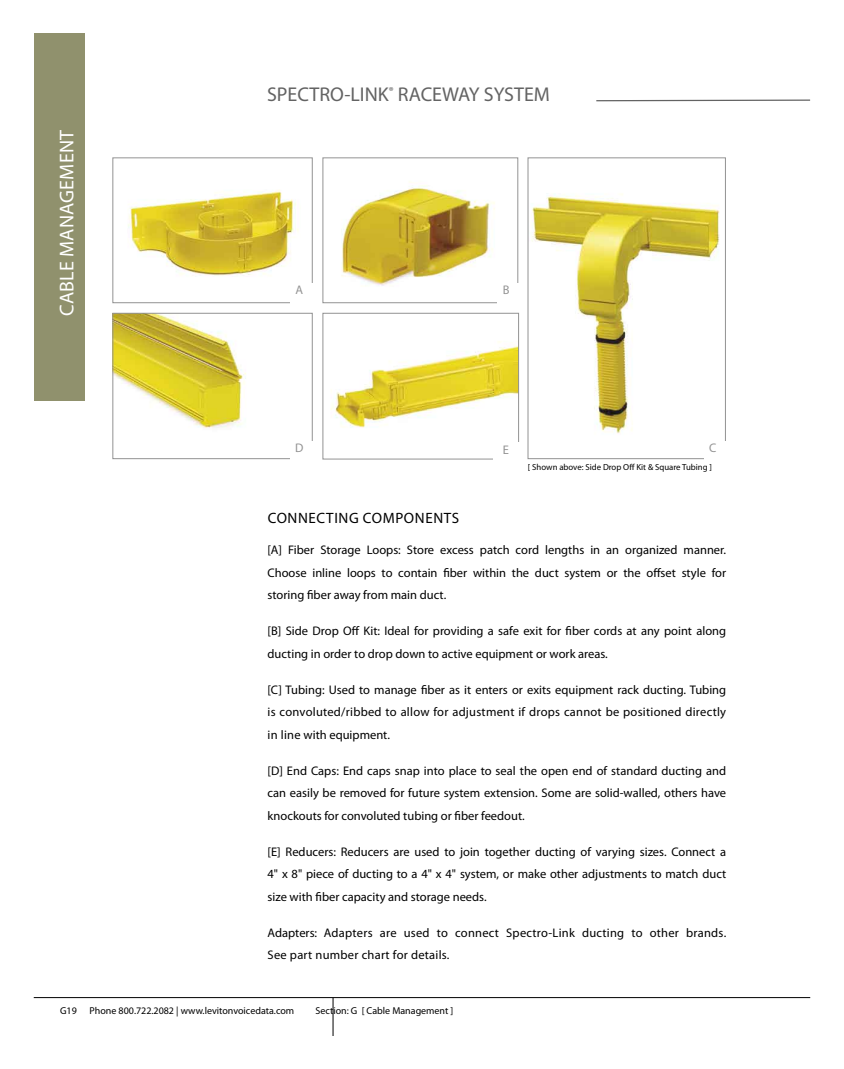
<style>
.page{position:relative;width:844px;height:1069px;background:#fff}
.page>*{position:absolute;margin:0;border:0;box-sizing:border-box;transform-origin:0 0}
.t1{font:20px "Frutiger";color:#636363}
.t2{font:300 20px "Frutiger";letter-spacing:.01em;color:#fff}
.t3{font:300 15px "Frutiger";letter-spacing:.04em;color:#000}
.t4{font:300 12.5px/22.5px "Frutiger";color:#000;text-align:justify}
.t5{font:300 12.5px/22.5px "Frutiger";letter-spacing:.02em;color:#000}
.t6{font:300 12.5px "Frutiger";color:#939393}
.t7{font:10px "Frutiger";color:#000}
.t8{font:300 10px "Frutiger";color:#000}
.t9{font:300 8.75px "Frutiger";color:#000}
.s1{font-weight:700}
.s2{font-weight:300}
.s3{font-weight:400}
</style>
<div class="page">
<img style="left:330px;top:341px;width:187px;height:87px">
<div style="left:322px;top:313px;width:197px;height:146px;border:1px solid #939393"></div>
<img style="left:128px;top:189px;width:171px;height:87px">
<div style="left:112px;top:158px;width:200px;height:145px;border:1px solid #939393"></div>
<img style="left:531px;top:194px;width:189px;height:239px">
<div style="left:528px;top:158px;width:198px;height:301px;border:1px solid #939393"></div>
<img style="left:341px;top:181px;width:154px;height:105px">
<div style="left:322px;top:158px;width:196px;height:145px;border:1px solid #939393"></div>
<img style="left:114px;top:315px;width:132px;height:113px">
<div style="left:112px;top:313px;width:200px;height:146px;border:1px solid #939393"></div>
<div style="left:290px;top:284px;width:25px;height:20px;background:#fff"></div>
<div style="left:498px;top:284px;width:24px;height:20px;background:#fff"></div>
<div style="left:704px;top:441px;width:24px;height:21px;background:#fff"></div>
<div style="left:494px;top:443px;width:29px;height:20px;background:#fff"></div>
<div style="left:290px;top:441px;width:24px;height:20px;background:#fff"></div>
<hr style="left:333px;top:998px;width:1px;height:38px;background:#000">
<div style="left:34px;top:34px;width:50px;height:367px;background:#90916d"></div>
<hr style="left:34px;top:997px;width:776px;height:1px;background:#000">
<svg style="left:596px;top:99px;width:215px;height:3px"></svg>
<h1 class="t2" style="left:56px;top:316px;width:188px;rotate:-90deg">CABLE MANAGEMENT</h1>
<h1 class="t1" style="left:267px;top:84px;width:284px">SPECTRO-LINK<sup>®</sup> RACEWAY SYSTEM</h1>
<p class="t6" style="left:295px;top:283px;width:9px">A</p>
<p class="t6" style="left:503px;top:283px;width:8px">B</p>
<p class="t6" style="left:295px;top:441px;width:10px">D</p>
<p class="t6" style="left:503px;top:442px;width:8px">E</p>
<p class="t6" style="left:709px;top:441px;width:9px">C</p>
<p class="t9" style="left:528px;top:462px;width:186px">[ Shown above: Side Drop Off Kit &amp; Square Tubing ]</p>
<p class="t3" style="left:268px;top:509px;width:193px">CONNECTING COMPONENTS</p>
<p class="t4" style="left:268px;top:539px;width:460px"><span class="s1">[A] Fiber Storage Loops:</span> Store excess patch cord lengths in an organized manner.<br>Choose inline loops to contain fiber within the duct system or the offset style for storing fiber away from main duct.</p>
<p class="t4" style="left:268px;top:620px;width:460px"><span class="s1">[B] Side Drop Off Kit:</span> Ideal for providing a safe exit for fiber cords at any point along ducting in order to drop down to active equipment or work areas.</p>
<p class="t4" style="left:268px;top:678px;width:460px"><span class="s1">[C] Tubing:</span> Used to manage fiber as it enters or exits equipment rack ducting. Tubing is convoluted/ribbed to allow for adjustment if drops cannot be positioned directly in line with equipment.</p>
<p class="t4" style="left:267px;top:759px;width:460px"><span class="s1">[D] End Caps:</span> End caps snap into place to seal the open end of standard ducting and can easily be removed for future system extension. Some are solid-walled, others have knockouts for convoluted tubing or fiber feedout.</p>
<p class="t4" style="left:267px;top:840px;width:460px"><span class="s1">[E] Reducers:</span> Reducers are used to join together ducting of varying sizes. Connect a 4" x 8" piece of ducting to a 4" x 4" system, or make other adjustments to match duct size with fiber capacity and storage needs.</p>
<p class="t5" style="left:267px;top:921px;width:460px"><span class="s1">Adapters:</span> Adapters are used to connect Spectro-Link ducting to other brands.<br>See part number chart for details.</p>
<p class="t7" style="left:60px;top:1005px;width:18px">G19</p>
<p class="t7" style="left:90px;top:1005px;width:206px">Phone <span class="s2">800.722.2082 |</span> www.levitonvoicedata.com</p>
<p class="t8" style="left:315px;top:1005px;width:139px"><span class="s3">Section: G</span> [ Cable Management ]</p>
</div>
